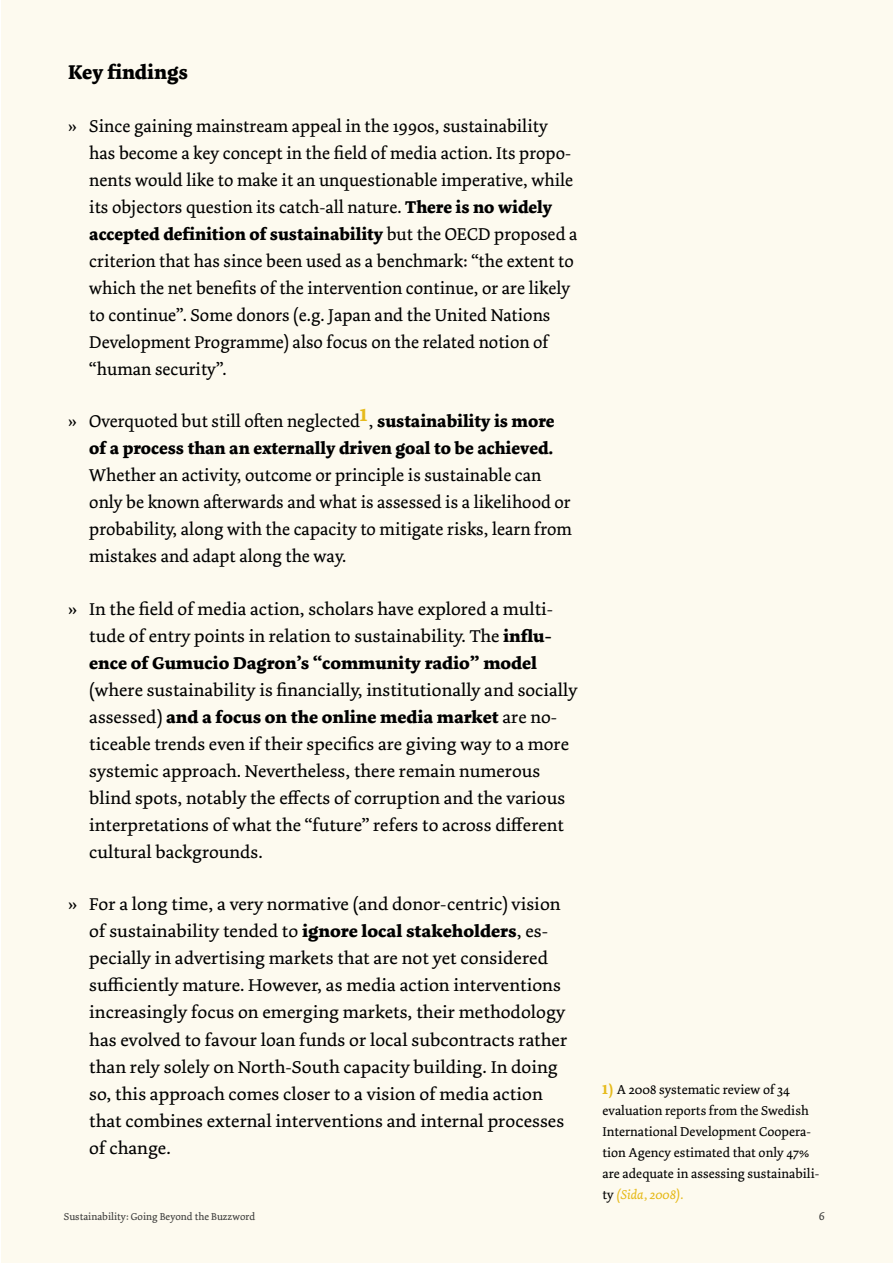
<style>
.page{position:relative;width:893px;height:1263px;background:#fff}
.page>*{position:absolute;margin:0;border:0;box-sizing:border-box;transform-origin:0 0}
.t1{font:700 21px "Dolly Pro";color:#000}
.t2{font:18px/27px "Dolly Pro";color:#000}
.t3{font:18px/27px "Dolly Pro";color:#000;text-align:justify;scale:1.04 1}
.t4{font:18px/27px "Dolly Pro";color:#000;scale:1.05 1}
.t5{font:700 18px/27px "Dolly Pro";color:#000;text-align:right}
.t6{font:13.5px/21px "Dolly Pro";color:#000}
.t7{font:12px "Dolly Pro";color:#3c3c3b}
.t8{font:10.5px "Dolly Pro";color:#3c3c3b}
.s1{font-weight:700}
.s2{font-weight:400}
.s3{font-weight:700;color:#e6ba1a}
.s4{font-style:italic;color:#e6ba1a}
</style>
<div class="page">
<div style="left:1px;top:0;width:891px;height:1262px;background:#fdfaef"></div>
<p class="t1" style="left:68px;top:59px;width:121px">Key findings</p>
<p class="t2" style="left:89px;top:112px;width:490px;text-indent:-21px">» Since gaining mainstream appeal in the 1990s, sustainability has become a key concept in the field of media action. Its propo&shy;nents would like to make it an unquestionable imperative, while its objectors question its catch-all nature. <span class="s1">There is no widely accepted definition of sustainability</span> but the OECD proposed a criterion that has since been used as a benchmark: “the extent to which the net benefits of the intervention continue, or are likely to continue”. Some donors (e.g. Japan and the United Nations Development Programme) also focus on the related notion of “human security”.</p>
<p class="t5" style="left:68px;top:408px;width:488px"><span class="s2">» Overquoted but still often neglected</span><sup>1</sup><span class="s2">,</span> sustainability is more of a process than an externally driven goal to be achieved.</p>
<p class="t2" style="left:89px;top:462px;width:484px">Whether an activity, outcome or principle is sustainable can only be known afterwards and what is assessed is a likelihood or probability, along with the capacity to mitigate risks, learn from mistakes and adapt along the way.</p>
<p class="t3" style="left:89px;top:595px;width:448px;text-indent:-21px">» In the field of media action, scholars have explored a multi&shy;tude of entry points in relation to sustainability. The <span class="s1">influ&shy;ence of Gumucio Dagron’s “community radio” model</span></p>
<p class="t3" style="left:89px;top:676px;width:471px;text-align:left">(where sustainability is financially, institutionally and socially assessed) <span class="s1">and a focus on the online media market</span> are no&shy;ticeable trends even if their specifics are giving way to a more systemic approach. Nevertheless, there remain numerous blind spots, notably the effects of corruption and the various interpretations of what the “future” refers to across different cultural backgrounds.</p>
<p class="t4" style="left:89px;top:891px;width:457px;text-indent:-21px">» For a long time, a very normative (and donor-centric) vision of sustainability tended to <span class="s1">ignore local stakeholders</span>, es&shy;pecially in advertising markets that are not yet considered sufficiently mature. However, as media action interventions increasingly focus on emerging markets, their methodology has evolved to favour loan funds or local subcontracts rather than rely solely on North-South capacity building. In doing so, this approach comes closer to a vision of media action that combines external interventions and internal processes of change.</p>
<p class="t6" style="left:602px;top:1079px;width:218px"><span class="s3">1)</span> A 2008 systematic review of 34 evaluation reports from the Swedish International Development Coopera&shy;tion Agency estimated that only 47% are adequate in assessing sustainabili&shy;ty <span class="s4">(Sida, 2008).</span></p>
<p class="t8" style="left:64px;top:1210px;width:193px">Sustainability: Going Beyond the Buzzword</p>
<p class="t7" style="left:819px;top:1209px;width:8px">6</p>
</div>
